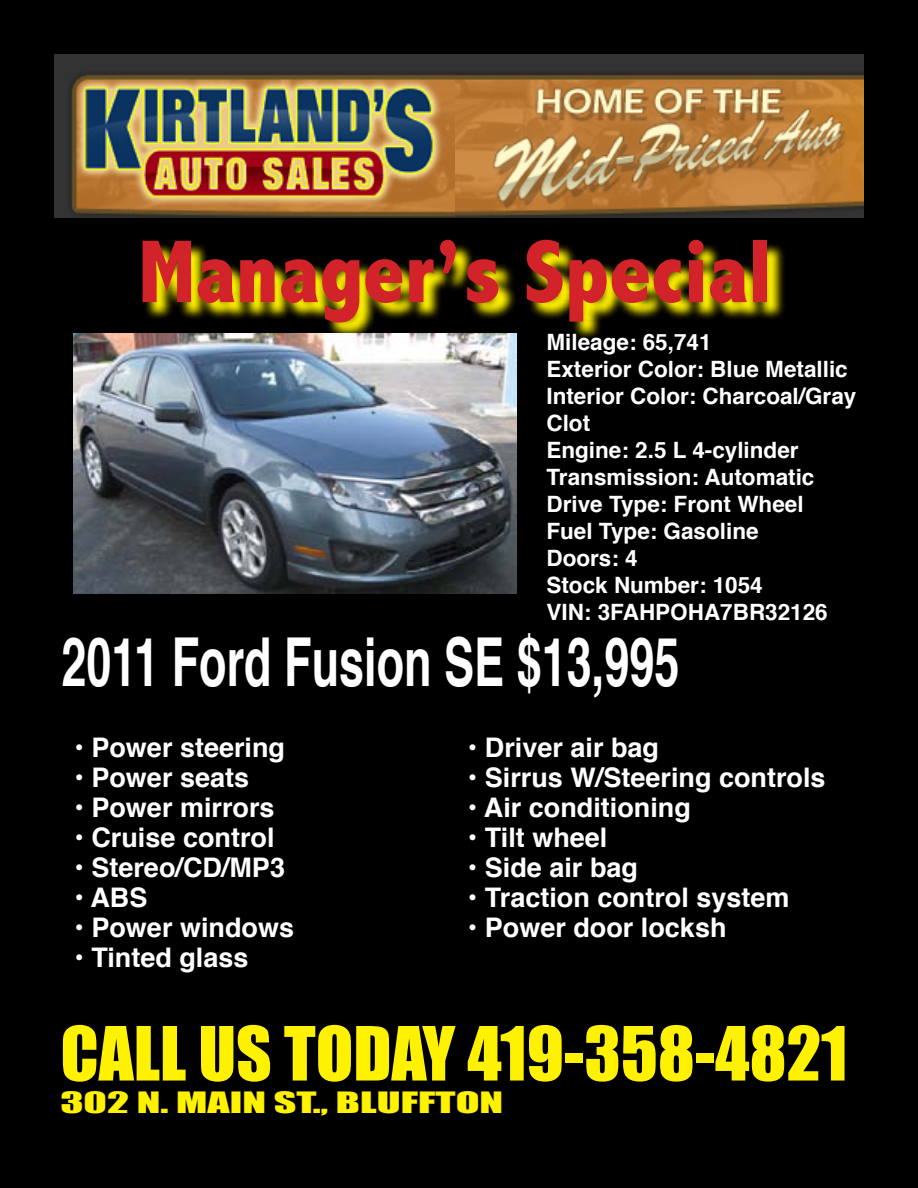
<style>
.page{position:relative;width:918px;height:1188px;background:#000}
.page>*{position:absolute;margin:0;border:0;box-sizing:border-box;transform-origin:0 0}
.t1{font:800 condensed 90px "Abadi";color:#d2232a}
.t2{font:69px "Impact";color:#fff200}
.t3{font:700 67.5px "Helvetica";color:#fff;scale:.67 1}
.t4{font:700 27px "Helvetica";color:#fff}
.t5{font:27px "Impact";color:#fff200;scale:1.62 1}
.t6{font:700 22.5px/27px "Helvetica";color:#fff}
</style>
<div class="page">
<img style="left:454px;top:54px;width:410px;height:164px">
<img style="left:54px;top:54px;width:400px;height:164px">
<svg style="left:145px;top:244px;width:639px;height:95px"></svg>
<img style="left:73px;top:333px;width:443px;height:261px">
<h1 class="t1" style="left:138px;top:220px;width:635px">Manager’s Special</h1>
<p class="t6" style="left:546px;top:329px;width:311px">Mileage: 65,741<br>Exterior Color: Blue Metallic<br>Interior Color: Charcoal/Gray<br>Clot<br>Engine: 2.5 L 4-cylinder<br>Transmission: Automatic<br>Drive Type: Front Wheel<br>Fuel Type: Gasoline<br>Doors: 4<br>Stock Number: 1054<br>VIN: 3FAHPOHA7BR32126</p>
<h3 class="t3" style="left:62px;top:608px;width:924px">2011 Ford Fusion SE $13,995</h3>
<p class="t4" style="left:75px;top:726px;width:212px">• Power steering</p>
<p class="t4" style="left:75px;top:756px;width:176px">• Power seats</p>
<p class="t4" style="left:75px;top:786px;width:202px">• Power mirrors</p>
<p class="t4" style="left:75px;top:816px;width:201px">• Cruise control</p>
<p class="t4" style="left:75px;top:846px;width:212px">• Stereo/CD/MP3</p>
<p class="t4" style="left:75px;top:876px;width:74px">• ABS</p>
<p class="t4" style="left:75px;top:906px;width:221px">• Power windows</p>
<p class="t4" style="left:75px;top:936px;width:176px">• Tinted glass</p>
<p class="t4" style="left:468px;top:726px;width:193px">• Driver air bag</p>
<p class="t4" style="left:468px;top:756px;width:359px">• Sirrus W/Steering controls</p>
<p class="t4" style="left:468px;top:786px;width:224px">• Air conditioning</p>
<p class="t4" style="left:468px;top:816px;width:141px">• Tilt wheel</p>
<p class="t4" style="left:468px;top:846px;width:172px">• Side air bag</p>
<p class="t4" style="left:468px;top:876px;width:323px">• Traction control system</p>
<p class="t4" style="left:468px;top:906px;width:260px">• Power door locksh</p>
<h2 class="t2" style="left:60px;top:1000px;width:788px">CALL US TODAY 419-358-4821</h2>
<p class="t5" style="left:60px;top:1081px;width:275px">302 N. MAIN ST., BLUFFTON</p>
</div>
